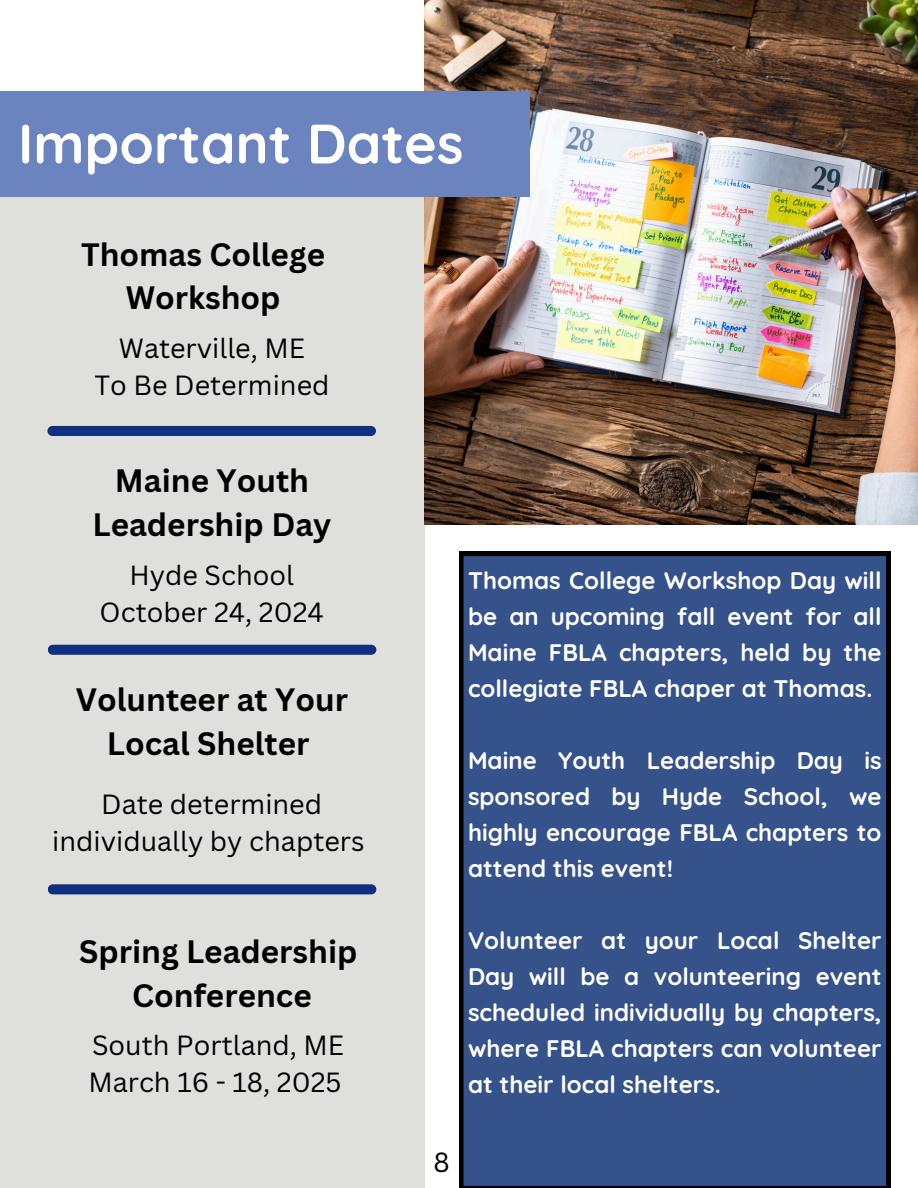
<style>
.page{position:relative;width:918px;height:1188px;background:#fff}
.page>*{position:absolute;margin:0;border:0;box-sizing:border-box;transform-origin:0 0}
.t1{font:700 55.5px "Quicksand";color:#fff}
.t2{font:700 31.5px/43.8px "Canva Sans";color:#000;text-align:center}
.t3{font:27px/37.2px "Canva Sans";color:#000;text-align:center}
.t4{font:700 24px/36px "Quicksand";color:#fff;text-align:justify}
</style>
<div class="page">
<div style="left:0;top:144px;width:424px;height:1044px;background:#dfdfdc"></div>
<div style="left:47px;top:426px;width:329px;height:10px;background:#0f3080;border-radius:5px"></div>
<img style="left:424px;top:0;width:494px;height:524px">
<div style="left:0;top:92px;width:530px;height:105px;background:#6b84c0"></div>
<div style="left:48px;top:645px;width:328px;height:10px;background:#0f3080;border-radius:5px"></div>
<div style="left:48px;top:884px;width:328px;height:10px;background:#0f3080;border-radius:5px"></div>
<div style="left:459px;top:552px;width:432px;height:636px;background:#36528b"></div>
<h2 class="t1" style="left:18px;top:108px;width:447px">Important Dates</h2>
<h3 class="t2" style="left:81px;top:231px;width:246px">Thomas College<br>Workshop</h3>
<p class="t3" style="left:94px;top:329px;width:237px">Waterville, ME<br>To Be Determined</p>
<h3 class="t2" style="left:92px;top:458px;width:240px">Maine Youth<br>Leadership Day</h3>
<h2 class="t3" style="left:100px;top:556px;width:226px">Hyde School<br>October 24, 2024</h2>
<h2 class="t2" style="left:76px;top:677px;width:274px">Volunteer at Your<br>Local Shelter</h2>
<h3 class="t3" style="left:52px;top:785px;width:314px">Date determined individually by chapters</h3>
<p class="t2" style="left:79px;top:929px;width:280px">Spring Leadership<br>Conference</p>
<p class="t3" style="left:88px;top:1026px;width:257px;text-align:left">South Portland, ME<br>March 16 - 18, 2025</p>
<h1 class="t4" style="left:468px;top:562px;width:415px">Thomas College Workshop Day will be an upcoming fall event for all Maine FBLA chapters, held by the collegiate FBLA chaper at Thomas.</h1>
<h2 class="t4" style="left:468px;top:742px;width:415px">Maine Youth Leadership Day is sponsored by Hyde School, we highly encourage FBLA chapters to attend this event!</h2>
<h3 class="t4" style="left:468px;top:922px;width:415px">Volunteer at your Local Shelter Day will be a volunteering event scheduled individually by chapters, where FBLA chapters can volunteer at their local shelters.</h3>
<p class="t3" style="left:433px;top:1143px;width:18px">8</p>
</div>
